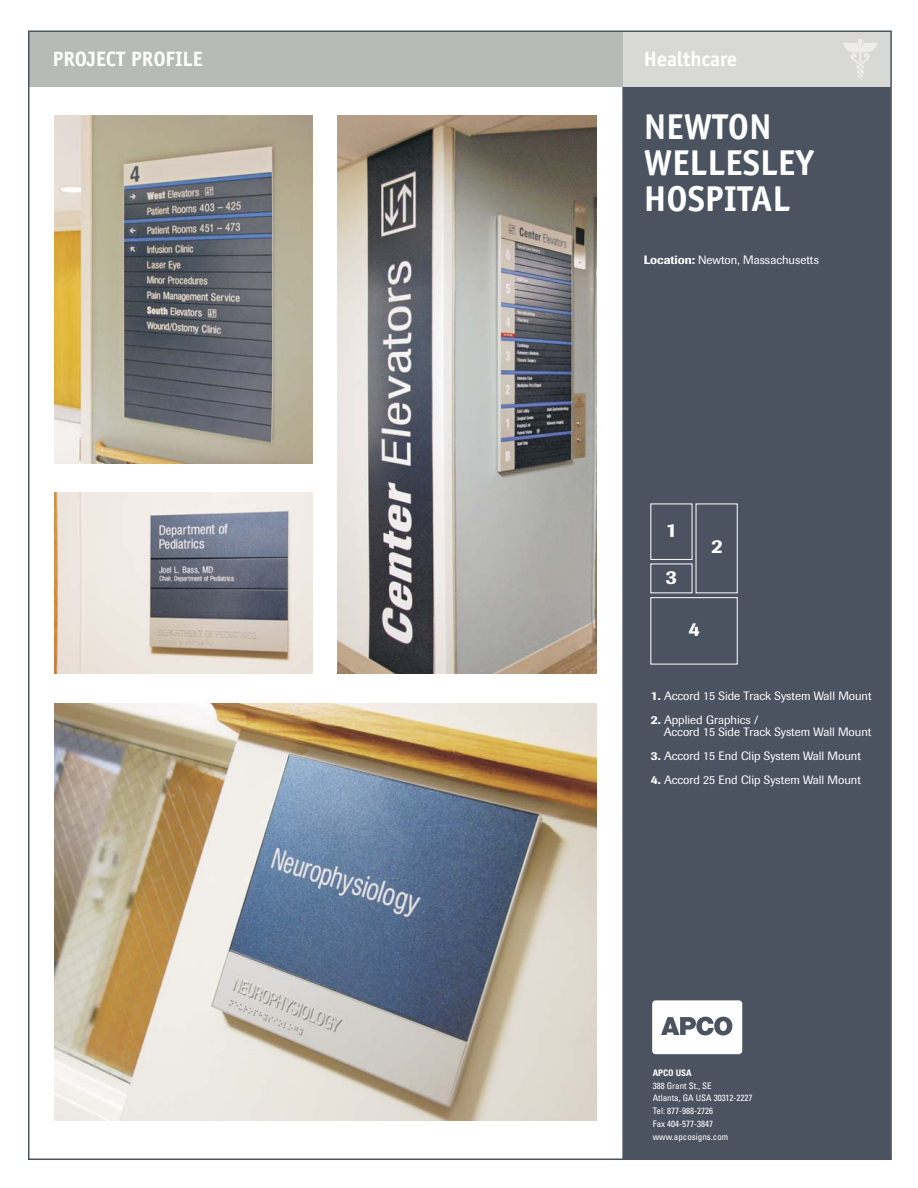
<style>
.page{position:relative;width:918px;height:1188px;background:#fff}
.page>*{position:absolute;margin:0;border:0;box-sizing:border-box;transform-origin:0 0}
.t1{font:700 36px/36px "Officina Sans";color:#fff}
.t2{font:700 20.85px "Officina Sans";letter-spacing:-.01em;color:#fff}
.t3{font:500 19.5px "Imago";color:#fff}
.t4{font:12px/12px "Imago";color:#fff}
.t5{font:condensed 9px/12.8px "Univers";color:#fff}
.t6{font:700 condensed 9px "Univers";color:#fff}
.s1{font-weight:500}
</style>
<div class="page">
<div style="left:622px;top:86px;width:269px;height:1074px;background:#4b5361;border:1px solid #4b5361"></div>
<div style="left:622px;top:31px;width:269px;height:56px;background:#d8d8d7"></div>
<div style="left:29px;top:32px;width:593px;height:55px;background:#b8bab8"></div>
<img style="left:338px;top:116px;width:258px;height:558px">
<img style="left:54px;top:116px;width:259px;height:348px">
<img style="left:54px;top:492px;width:259px;height:182px">
<svg style="left:843px;top:39px;width:35px;height:40px"></svg>
<img style="left:54px;top:704px;width:542px;height:416px">
<div style="left:696px;top:504px;width:42px;height:89px;border:1px solid #fff"></div>
<div style="left:650px;top:504px;width:42px;height:56px;border:1px solid #fff"></div>
<div style="left:650px;top:597px;width:88px;height:67px;border:1px solid #fff"></div>
<svg style="left:652px;top:1000px;width:90px;height:54px;background:#dfe1e3"></svg>
<h2 class="t2" style="left:53px;top:51px;width:152px">PROJECT PROFILE</h2>
<h2 class="t2" style="left:644px;top:51px;width:95px">Healthcare</h2>
<h1 class="t1" style="left:644px;top:112px;width:172px">NEWTON<br>WELLESLEY<br>HOSPITAL</h1>
<p class="t4" style="left:644px;top:255px;width:177px"><span class="s1">Location:</span> Newton, Massachusetts</p>
<h3 class="t3" style="left:666px;top:523px;width:13px">1</h3>
<h3 class="t3" style="left:666px;top:570px;width:13px">3</h3>
<h3 class="t3" style="left:711px;top:540px;width:13px">2</h3>
<h3 class="t3" style="left:688px;top:622px;width:13px">4</h3>
<p class="t4" style="left:651px;top:691px;width:222px"><span class="s1">1.</span> Accord 15 Side Track System Wall Mount</p>
<p class="t4" style="left:664px;top:715px;width:209px;text-indent:-13px"><span class="s1">2.</span> Applied Graphics /<br>Accord 15 Side Track System Wall Mount</p>
<p class="t4" style="left:651px;top:751px;width:212px"><span class="s1">3.</span> Accord 15 End Clip System Wall Mount</p>
<p class="t4" style="left:651px;top:775px;width:212px"><span class="s1">4.</span> Accord 25 End Clip System Wall Mount</p>
<p class="t6" style="left:653px;top:1069px;width:41px">APCO USA</p>
<p class="t5" style="left:653px;top:1080px;width:101px">388 Grant St., SE<br>Atlanta, GA USA 30312-2227<br>Tel: 877-988-2726<br>Fax 404-577-3847 www.apcosigns.com</p>
</div>
